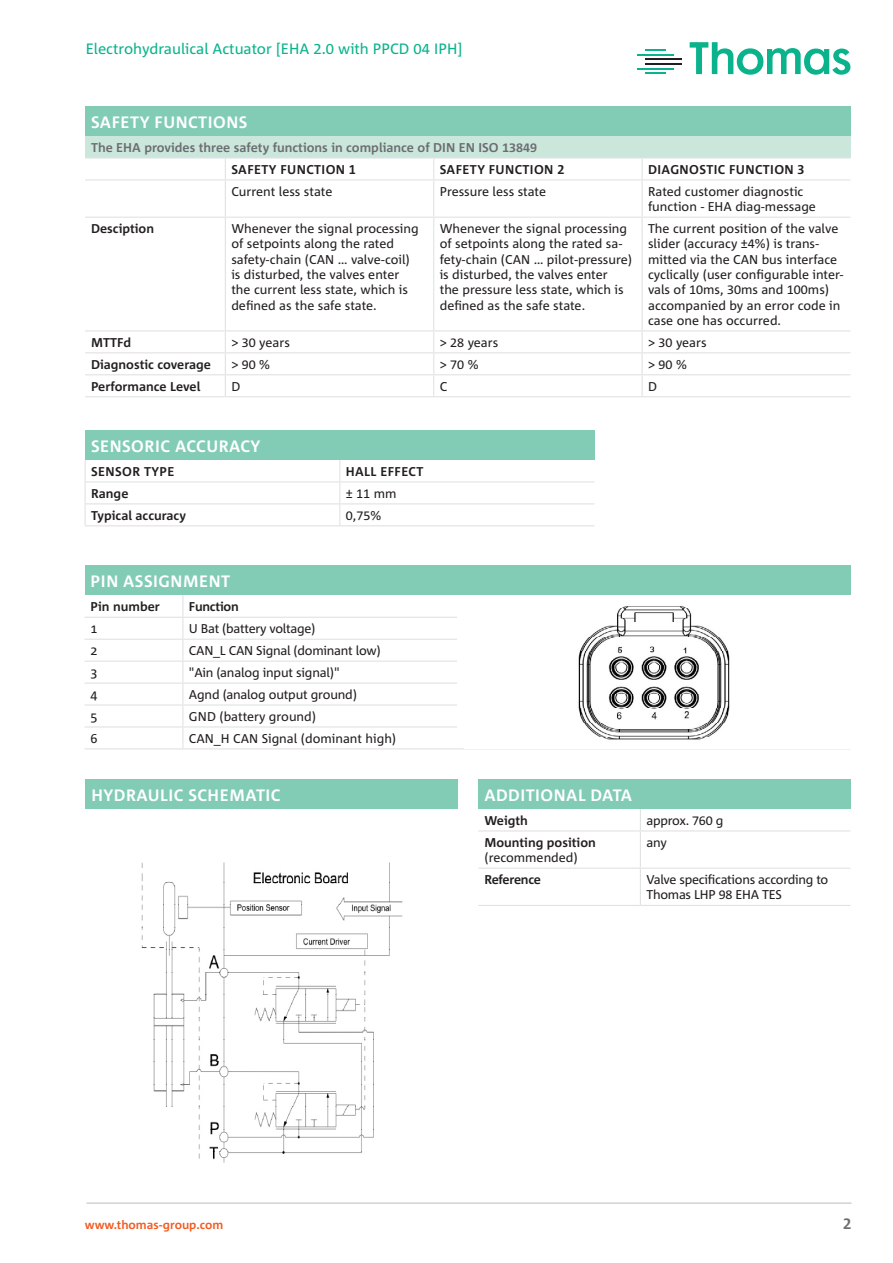
<style>
.page{position:relative;width:893px;height:1263px;background:#fff}
.page>*{position:absolute;margin:0;border:0;box-sizing:border-box;transform-origin:0 0}
.t1{font:700 16.5px "Corpid E1 s";color:#fff}
.t2{font:15px "Corpid E1 s";color:#0bb38c}
.t3{font:700 15px "Corpid E1 s";color:#6c6d70}
.t4{font:12.75px/15.3px "Corpid E1 s";color:#231f20}
.t5{font:700 12.75px/15.3px "Corpid E1 s";color:#231f20}
.t6{font:12.75px/15.3px "Corpid E1 s";letter-spacing:-.02em;color:#231f20}
.t7{font:700 12.75px "Corpid E1 s";color:#6c6d70}
.t8{font:700 12.75px "Corpid E1 s";letter-spacing:-.02em;color:#231f20}
.t9{font:700 12px "Corpid E1 s";color:#f25b21}
.s1{font-weight:400}
</style>
<div class="page">
<svg style="left:690px;top:42px;width:160px;height:33px"></svg>
<hr style="left:645px;top:58px;width:37px;height:2px;background:#231f20">
<hr style="left:637px;top:54px;width:37px;height:1px;background:#0bb38c">
<hr style="left:645px;top:49px;width:20px;height:2px;background:#0bb38c">
<hr style="left:645px;top:63px;width:37px;height:2px;background:#231f20">
<hr style="left:637px;top:68px;width:37px;height:1px;background:#0bb38c">
<hr style="left:645px;top:72px;width:20px;height:2px;background:#0bb38c">
<hr style="left:87px;top:1202px;width:764px;height:2px;background:#d1d2d4">
<div style="left:85px;top:566px;width:765px;height:29px;background:#82ccb5"></div>
<hr style="left:85px;top:617px;width:98px;height:1px;background:#e1e2e4">
<hr style="left:183px;top:617px;width:274px;height:1px;background:#e1e2e4">
<hr style="left:85px;top:639px;width:98px;height:1px;background:#e1e2e4">
<hr style="left:183px;top:639px;width:274px;height:1px;background:#e1e2e4">
<hr style="left:85px;top:661px;width:98px;height:1px;background:#e1e2e4">
<hr style="left:183px;top:661px;width:274px;height:1px;background:#e1e2e4">
<hr style="left:85px;top:682px;width:98px;height:2px;background:#e1e2e4">
<hr style="left:183px;top:682px;width:274px;height:2px;background:#e1e2e4">
<hr style="left:85px;top:704px;width:98px;height:1px;background:#e1e2e4">
<hr style="left:183px;top:704px;width:274px;height:1px;background:#e1e2e4">
<hr style="left:85px;top:726px;width:98px;height:1px;background:#e1e2e4">
<hr style="left:183px;top:726px;width:274px;height:1px;background:#e1e2e4">
<svg style="left:182px;top:595px;width:1px;height:153px"></svg>
<hr style="left:85px;top:748px;width:98px;height:1px;background:#e1e2e4">
<hr style="left:183px;top:748px;width:274px;height:1px;background:#e1e2e4">
<hr style="left:457px;top:748px;width:393px;height:1px;background:#e1e2e4">
<img style="left:578px;top:606px;width:152px;height:134px">
<div style="left:478px;top:779px;width:372px;height:30px;background:#82ccb5"></div>
<svg style="left:479px;top:809px;width:371px;height:59px"></svg>
<hr style="left:478px;top:830px;width:162px;height:1px;background:#e1e2e4">
<hr style="left:640px;top:830px;width:210px;height:1px;background:#e1e2e4">
<hr style="left:640px;top:831px;width:1px;height:37px;background:#e1e2e4">
<hr style="left:478px;top:868px;width:162px;height:1px;background:#e1e2e4">
<hr style="left:640px;top:868px;width:210px;height:1px;background:#e1e2e4">
<hr style="left:640px;top:869px;width:1px;height:36px;background:#e1e2e4">
<hr style="left:478px;top:905px;width:162px;height:1px;background:#e1e2e4">
<hr style="left:640px;top:905px;width:210px;height:1px;background:#e1e2e4">
<div style="left:85px;top:779px;width:373px;height:30px;background:#82ccb5"></div>
<img style="left:141px;top:862px;width:262px;height:301px">
<div style="left:85px;top:106px;width:765px;height:30px;background:#82ccb5"></div>
<div style="left:85px;top:136px;width:765px;height:22px;background:#cbe7dc"></div>
<svg style="left:85px;top:331px;width:765px;height:45px"></svg>
<hr style="left:85px;top:157px;width:140px;height:2px;background:#e1e2e4">
<hr style="left:225px;top:157px;width:209px;height:2px;background:#e1e2e4">
<hr style="left:434px;top:157px;width:208px;height:2px;background:#e1e2e4">
<hr style="left:642px;top:157px;width:208px;height:2px;background:#e1e2e4">
<hr style="left:85px;top:217px;width:140px;height:1px;background:#e1e2e4">
<hr style="left:225px;top:217px;width:209px;height:1px;background:#e1e2e4">
<hr style="left:434px;top:217px;width:208px;height:1px;background:#e1e2e4">
<hr style="left:642px;top:217px;width:208px;height:1px;background:#e1e2e4">
<hr style="left:85px;top:330px;width:140px;height:1px;background:#e1e2e4">
<hr style="left:225px;top:330px;width:209px;height:1px;background:#e1e2e4">
<hr style="left:434px;top:330px;width:208px;height:1px;background:#e1e2e4">
<hr style="left:642px;top:330px;width:208px;height:1px;background:#e1e2e4">
<hr style="left:85px;top:352px;width:140px;height:1px;background:#e1e2e4">
<hr style="left:225px;top:352px;width:209px;height:1px;background:#e1e2e4">
<hr style="left:434px;top:352px;width:208px;height:1px;background:#e1e2e4">
<hr style="left:642px;top:352px;width:208px;height:1px;background:#e1e2e4">
<hr style="left:85px;top:374px;width:140px;height:1px;background:#e1e2e4">
<hr style="left:225px;top:374px;width:209px;height:1px;background:#e1e2e4">
<hr style="left:434px;top:374px;width:208px;height:1px;background:#e1e2e4">
<hr style="left:642px;top:374px;width:208px;height:1px;background:#e1e2e4">
<hr style="left:85px;top:396px;width:140px;height:1px;background:#e1e2e4">
<hr style="left:225px;top:396px;width:209px;height:1px;background:#e1e2e4">
<hr style="left:434px;top:396px;width:208px;height:1px;background:#e1e2e4">
<hr style="left:642px;top:396px;width:208px;height:1px;background:#e1e2e4">
<svg style="left:85px;top:159px;width:765px;height:58px"></svg>
<hr style="left:641px;top:159px;width:2px;height:20px;background:#e1e2e4">
<hr style="left:225px;top:180px;width:1px;height:37px;background:#e1e2e4">
<hr style="left:433px;top:180px;width:1px;height:37px;background:#e1e2e4">
<hr style="left:641px;top:180px;width:2px;height:37px;background:#e1e2e4">
<hr style="left:225px;top:218px;width:1px;height:112px;background:#e1e2e4">
<hr style="left:433px;top:218px;width:1px;height:112px;background:#e1e2e4">
<hr style="left:641px;top:218px;width:2px;height:112px;background:#e1e2e4">
<hr style="left:641px;top:331px;width:2px;height:21px;background:#e1e2e4">
<hr style="left:641px;top:353px;width:2px;height:21px;background:#e1e2e4">
<svg style="left:225px;top:331px;width:1px;height:65px"></svg>
<svg style="left:433px;top:331px;width:1px;height:65px"></svg>
<hr style="left:641px;top:375px;width:2px;height:21px;background:#e1e2e4">
<div style="left:85px;top:430px;width:509px;height:30px;background:#82ccb5"></div>
<svg style="left:85px;top:460px;width:509px;height:66px"></svg>
<p class="t2" style="left:86px;top:40px;width:378px">Electrohydraulical Actuator [EHA 2.0 with PPCD 04 IPH]</p>
<p class="t1" style="left:91px;top:111px;width:158px">SAFETY FUNCTIONS</p>
<p class="t7" style="left:91px;top:140px;width:448px">The EHA provides three safety functions in compliance of DIN EN ISO 13849</p>
<p class="t5" style="left:231px;top:161px;width:126px">SAFETY FUNCTION 1</p>
<p class="t5" style="left:440px;top:161px;width:126px">SAFETY FUNCTION 2</p>
<p class="t5" style="left:648px;top:161px;width:158px">DIAGNOSTIC FUNCTION 3</p>
<p class="t4" style="left:231px;top:183px;width:103px">Current less state</p>
<p class="t4" style="left:440px;top:183px;width:108px">Pressure less state</p>
<p class="t4" style="left:648px;top:183px;width:169px">Rated customer diagnostic function - EHA diag-message</p>
<p class="t5" style="left:91px;top:221px;width:65px">Desciption</p>
<p class="t4" style="left:231px;top:221px;width:189px">Whenever the signal processing of setpoints along the rated safety-chain (CAN … valve-coil) is disturbed, the valves enter the current less state, which is defined as the safe state.</p>
<p class="t4" style="left:440px;top:221px;width:194px">Whenever the signal processing of setpoints along the rated sa&shy;fety-chain (CAN … pilot-pressure) is disturbed, the valves enter<br>the pressure less state, which is defined as the safe state.</p>
<p class="t4" style="left:648px;top:221px;width:197px">The current position of the valve slider (accuracy ±4%) is trans&shy;mitted via the CAN bus interface cyclically (user configurable inter&shy;vals of 10ms, 30ms and 100ms) accompanied by an error code in case one has occurred.</p>
<p class="t5" style="left:91px;top:334px;width:42px">MTTFd</p>
<p class="t4" style="left:231px;top:334px;width:60px">&gt; 30 years</p>
<p class="t4" style="left:440px;top:334px;width:60px">&gt; 28 years</p>
<p class="t4" style="left:648px;top:334px;width:60px">&gt; 30 years</p>
<p class="t5" style="left:91px;top:356px;width:121px">Diagnostic coverage</p>
<p class="t4" style="left:231px;top:356px;width:40px">&gt; 90 %</p>
<p class="t4" style="left:440px;top:356px;width:40px">&gt; 70 %</p>
<p class="t4" style="left:648px;top:356px;width:40px">&gt; 90 %</p>
<p class="t5" style="left:91px;top:378px;width:111px">Performance Level</p>
<p class="t4" style="left:231px;top:378px;width:10px">D</p>
<p class="t4" style="left:440px;top:378px;width:9px">C</p>
<p class="t4" style="left:648px;top:378px;width:10px">D</p>
<p class="t1" style="left:91px;top:435px;width:171px">SENSORIC ACCURACY</p>
<p class="t5" style="left:91px;top:463px;width:85px">SENSOR TYPE</p>
<p class="t5" style="left:346px;top:463px;width:79px">HALL EFFECT</p>
<p class="t5" style="left:91px;top:485px;width:39px">Range</p>
<p class="t4" style="left:346px;top:485px;width:52px">± 11 mm</p>
<p class="t5" style="left:91px;top:507px;width:96px">Typical accuracy</p>
<p class="t4" style="left:346px;top:507px;width:37px">0,75%</p>
<p class="t1" style="left:91px;top:571px;width:142px">PIN ASSIGNMENT</p>
<p class="t5" style="left:91px;top:599px;width:71px">Pin number</p>
<p class="t8" style="left:189px;top:599px;width:51px">Function</p>
<p class="t4" style="left:91px;top:621px;width:9px">1</p>
<p class="t6" style="left:189px;top:621px;width:128px">U Bat (battery voltage)</p>
<p class="t4" style="left:91px;top:643px;width:9px">2</p>
<p class="t6" style="left:189px;top:643px;width:193px">CAN_L CAN Signal (dominant low)</p>
<p class="t4" style="left:91px;top:665px;width:9px">3</p>
<p class="t4" style="left:189px;top:665px;width:152px">"Ain (analog input signal)"</p>
<p class="t4" style="left:91px;top:686px;width:9px">4</p>
<p class="t4" style="left:189px;top:686px;width:170px">Agnd (analog output ground)</p>
<p class="t4" style="left:91px;top:708px;width:9px">5</p>
<p class="t4" style="left:189px;top:708px;width:129px">GND (battery ground)</p>
<p class="t4" style="left:91px;top:730px;width:9px">6</p>
<p class="t4" style="left:189px;top:730px;width:209px">CAN_H CAN Signal (dominant high)</p>
<p class="t1" style="left:91px;top:784px;width:191px">HYDRAULIC SCHEMATIC</p>
<p class="t1" style="left:484px;top:784px;width:150px">ADDITIONAL DATA</p>
<p class="t5" style="left:484px;top:812px;width:45px">Weigth</p>
<p class="t6" style="left:646px;top:812px;width:78px">approx. 760 g</p>
<p class="t5" style="left:484px;top:834px;width:113px">Mounting position <span class="s1">(recommended)</span></p>
<p class="t4" style="left:646px;top:834px;width:22px">any</p>
<p class="t8" style="left:484px;top:872px;width:58px">Reference</p>
<p class="t6" style="left:646px;top:872px;width:183px">Valve specifications according to<br>Thomas LHP 98 EHA TES</p>
<p class="t9" style="left:85px;top:1217px;width:140px">www.thomas-group.com</p>
<p class="t3" style="left:843px;top:1214px;width:10px">2</p>
</div>
